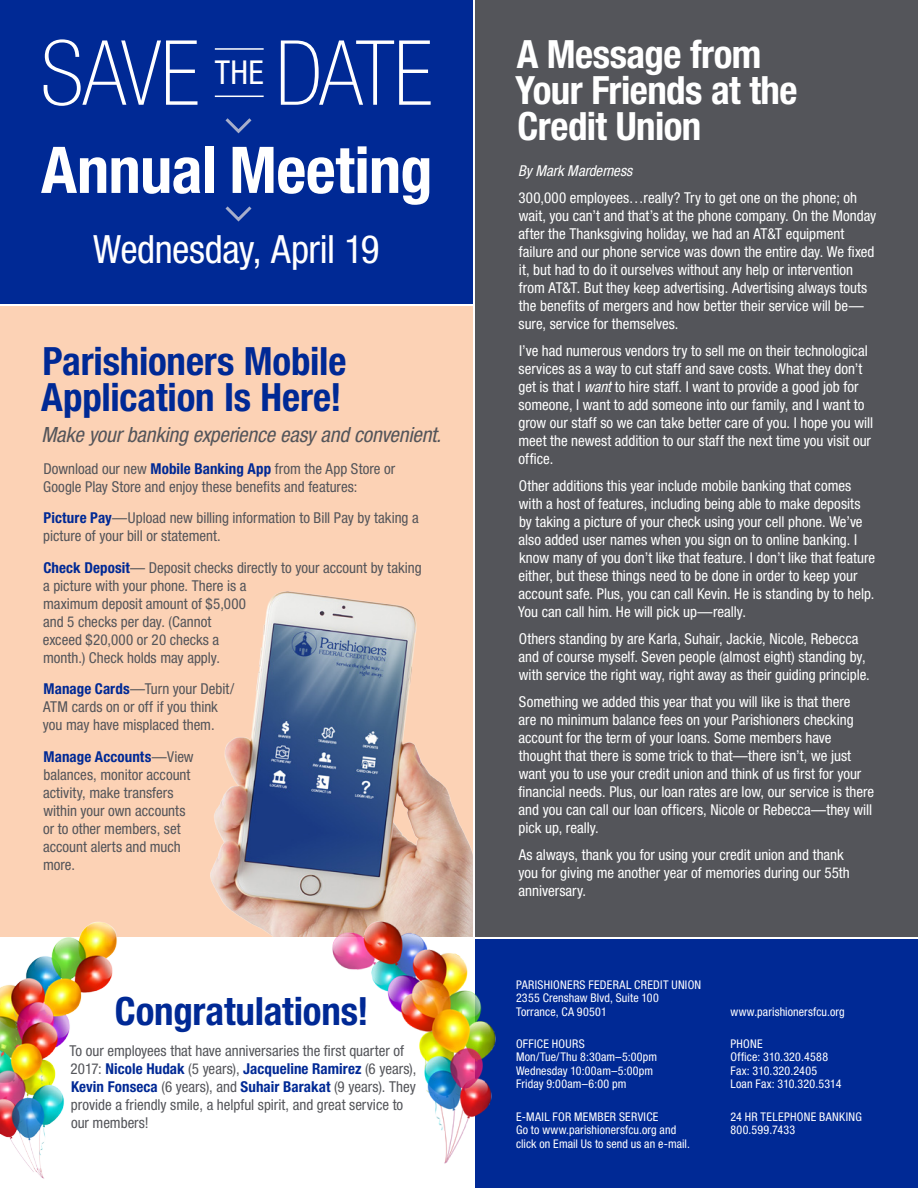
<style>
.page{position:relative;width:918px;height:1188px;background:#fff}
.page>*{position:absolute;margin:0;border:0;box-sizing:border-box;transform-origin:0 0}
.story_title_white{font:100 condensed 90px "Helvetica Neue LT Std";letter-spacing:-.02em;color:#fff}
.story_title_white-2{font:700 condensed 64.5px "Helvetica Neue LT Std";letter-spacing:-.01em;color:#fff}
.story_title_white-3{font:700 condensed 39px/36px "Helvetica Neue LT Std";letter-spacing:-.005em;color:#002995}
.story_title_white-4{font:700 condensed 39px/36px "Helvetica Neue LT Std";letter-spacing:-.015em;color:#fff}
.story_title_white-5{font:condensed 39px "Helvetica Neue LT Std";letter-spacing:-.015em;color:#fff}
.story_title_white-6{font:condensed 33px "Helvetica Neue LT Std";color:#fff}
.story_subtitle_white{font:italic condensed 21px "Helvetica Neue LT Std";letter-spacing:-.005em;color:#54555a}
.t1{font:condensed 15px/18px "Helvetica Neue LT Std";color:#fff}
.story_white{font:condensed 15px/18px "Helvetica Neue LT Std";color:#54555a}
.t2{font:italic condensed 15px "Helvetica Neue LT Std";color:#fff}
.t3{font:condensed 12px/13.5px "Helvetica Neue LT Std";letter-spacing:.02em;color:#fff}
.s1{font-weight:700;color:#002995}
.s2{font-style:italic}
</style>
<div class="page">
<div style="left:476px;top:0;width:442px;height:937px;background:#54555a"></div>
<div style="left:476px;top:940px;width:442px;height:248px;background:#002995"></div>
<div style="left:0;top:0;width:472px;height:303px;background:#002995"></div>
<div style="left:0;top:306px;width:472px;height:631px;background:#fcd2b5"></div>
<img style="left:211px;top:592px;width:261px;height:345px">
<img style="left:0;top:921px;width:117px;height:258px">
<img style="left:323px;top:914px;width:182px;height:274px">
<hr style="left:215px;top:48px;width:49px;height:2px;background:#fff">
<hr style="left:215px;top:96px;width:49px;height:1px;background:#fff">
<svg style="left:225px;top:118px;width:27px;height:16px"></svg>
<svg style="left:225px;top:206px;width:27px;height:16px"></svg>
<p class="story_title_white" style="left:40px;top:23px;width:160px">SAVE</p>
<p class="story_title_white" style="left:275px;top:23px;width:158px">DATE</p>
<p class="story_title_white-6" style="left:215px;top:54px;width:50px">THE</p>
<p class="story_title_white-2" style="left:41px;top:131px;width:393px">Annual Meeting</p>
<p class="story_title_white-5" style="left:93px;top:227px;width:288px">Wednesday, April 19</p>
<p class="story_title_white-3" style="left:41px;top:342px;width:307px">Parishioners Mobile<br>Application Is Here!</p>
<p class="story_subtitle_white" style="left:41px;top:423px;width:402px">Make your banking experience easy and convenient.</p>
<p class="story_white" style="left:43px;top:459px;width:354px">Download our new <span class="s1">Mobile Banking App</span> from the App Store or<br>Google Play Store and enjoy these benefits and features:</p>
<p class="story_white" style="left:43px;top:509px;width:377px"><span class="s1">Picture Pay</span>—Upload new billing information to Bill Pay by taking a picture of your bill or statement.</p>
<p class="story_white" style="left:43px;top:558px;width:380px"><span class="s1">Check Deposit</span>— Deposit checks directly to your account by taking a picture with your phone. There is a<br>maximum deposit amount of $5,000<br>and 5 checks per day. (Cannot<br>exceed $20,000 or 20 checks a<br>month.) Check holds may apply.</p>
<p class="story_white" style="left:43px;top:680px;width:193px"><span class="s1">Manage Cards</span>—Turn your Debit/<br>ATM cards on or off if you think you may have misplaced them.</p>
<p class="story_white" style="left:43px;top:747px;width:152px"><span class="s1">Manage Accounts</span>—View balances, monitor account activity, make transfers within your own accounts or to other members, set account alerts and much more.</p>
<p class="story_title_white-3" style="left:115px;top:992px;width:255px">Congratulations!</p>
<p class="story_white" style="left:70px;top:1042px;width:348px">To our employees that have anniversaries the first quarter of 2017: <span class="s1">Nicole Hudak</span> (5 years), <span class="s1">Jacqueline Ramirez</span> (6 years), <span class="s1">Kevin Fonseca</span> (6 years), and <span class="s1">Suhair Barakat</span> (9 years). They provide a friendly smile, a helpful spirit, and great service to our members!</p>
<p class="story_title_white-4" style="left:515px;top:36px;width:284px">A Message from<br>Your Friends at the<br>Credit Union</p>
<p class="t2" style="left:518px;top:162px;width:116px">By Mark Marderness</p>
<p class="t1" style="left:518px;top:189px;width:359px">300,000 employees…really? Try to get one on the phone; oh wait, you can’t and that’s at the phone company. On the Monday after the Thanksgiving holiday, we had an AT&amp;T equipment failure and our phone service was down the entire day. We fixed it, but had to do it ourselves without any help or intervention from AT&amp;T. But they keep advertising. Advertising always touts the benefits of mergers and how better their service will be— sure, service for themselves.</p>
<p class="t1" style="left:518px;top:342px;width:356px">I’ve had numerous vendors try to sell me on their technological services as a way to cut staff and save costs. What they don’t get is that I <span class="s2">want</span> to hire staff. I want to provide a good job for someone, I want to add someone into our family, and I want to grow our staff so we can take better care of you. I hope you will meet the newest addition to our staff the next time you visit our office.</p>
<p class="t1" style="left:518px;top:477px;width:359px">Other additions this year include mobile banking that comes with a host of features, including being able to make deposits by taking a picture of your check using your cell phone. We’ve also added user names when you sign on to online banking. I know many of you don’t like that feature. I don’t like that feature either, but these things need to be done in order to keep your account safe. Plus, you can call Kevin. He is standing by to help.<br>You can call him. He will pick up—really.</p>
<p class="t1" style="left:519px;top:630px;width:353px">Others standing by are Karla, Suhair, Jackie, Nicole, Rebecca and of course myself. Seven people (almost eight) standing by, with service the right way, right away as their guiding principle.</p>
<p class="t1" style="left:519px;top:693px;width:357px">Something we added this year that you will like is that there<br>are no minimum balance fees on your Parishioners checking account for the term of your loans. Some members have thought that there is some trick to that—there isn’t, we just want you to use your credit union and think of us first for your financial needs. Plus, our loan rates are low, our service is there and you can call our loan officers, Nicole or Rebecca—they will pick up, really.</p>
<p class="t1" style="left:518px;top:846px;width:333px">As always, thank you for using your credit union and thank you for giving me another year of memories during our 55th anniversary.</p>
<p class="t3" style="left:516px;top:978px;width:187px">PARISHIONERS FEDERAL CREDIT UNION</p>
<p class="t3" style="left:516px;top:991px;width:144px">2355 Crenshaw Blvd, Suite 100</p>
<p class="t3" style="left:516px;top:1005px;width:92px">Torrance, CA 90501</p>
<p class="t3" style="left:730px;top:1005px;width:116px">www.parishionersfcu.org</p>
<p class="t3" style="left:516px;top:1037px;width:70px">OFFICE HOURS</p>
<p class="t3" style="left:516px;top:1050px;width:143px">Mon/Tue/Thu 8:30am–5:00pm</p>
<p class="t3" style="left:516px;top:1064px;width:139px">Wednesday 10:00am–5:00pm</p>
<p class="t3" style="left:516px;top:1077px;width:112px">Friday 9:00am–6:00 pm</p>
<p class="t3" style="left:516px;top:1109px;width:144px">E-MAIL FOR MEMBER SERVICE</p>
<p class="t3" style="left:516px;top:1123px;width:175px">Go to www.parishionersfcu.org and click on Email Us to send us an e-mail.</p>
<p class="t3" style="left:730px;top:1037px;width:34px">PHONE</p>
<p class="t3" style="left:730px;top:1050px;width:99px">Office: 310.320.4588</p>
<p class="t3" style="left:730px;top:1064px;width:88px">Fax: 310.320.2405</p>
<p class="t3" style="left:730px;top:1077px;width:112px">Loan Fax: 310.320.5314</p>
<p class="t3" style="left:730px;top:1109px;width:133px">24 HR TELEPHONE BANKING</p>
<p class="t3" style="left:730px;top:1123px;width:66px">800.599.7433</p>
</div>
